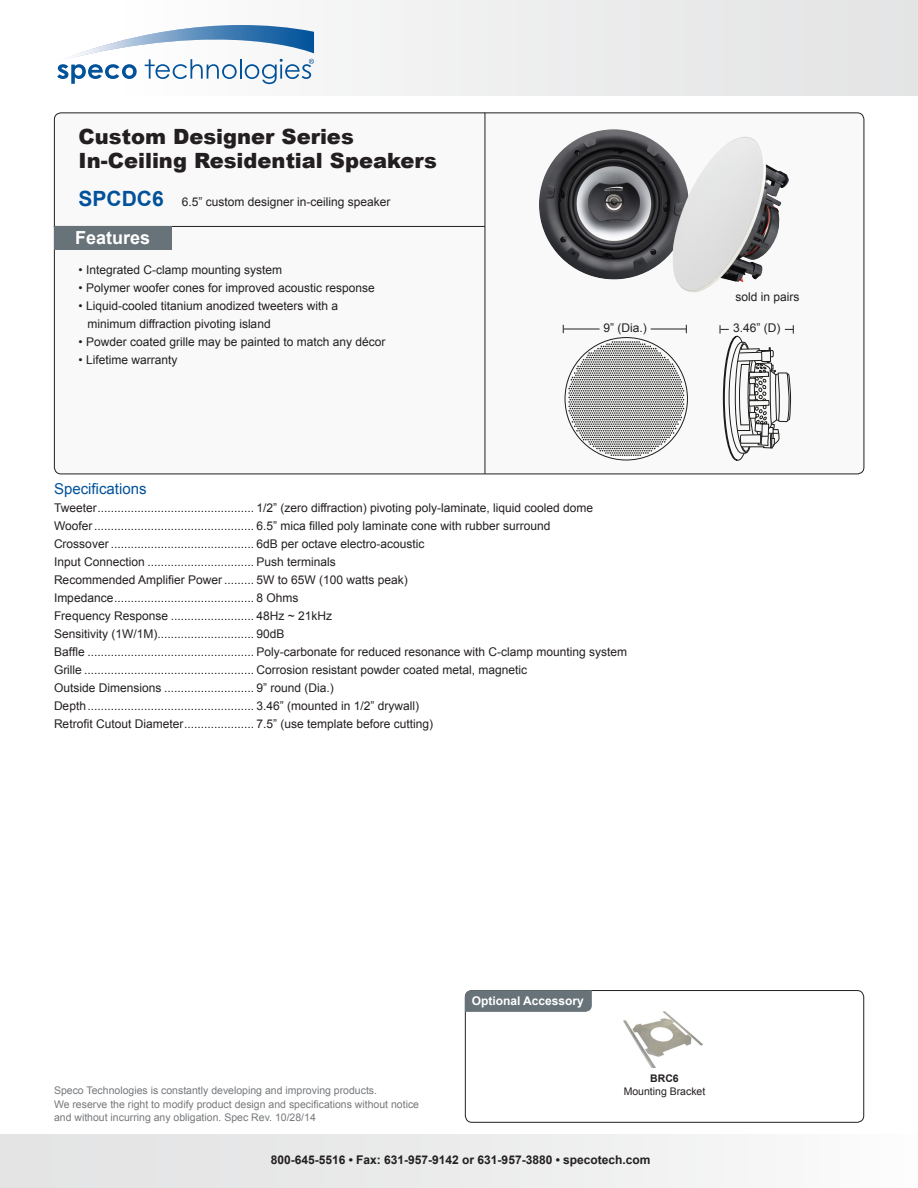
<style>
.page{position:relative;width:918px;height:1188px;background:#fff}
.page>*{position:absolute;margin:0;border:0;box-sizing:border-box;transform-origin:0 0}
.PRODUCT_NAME{font:900 21px "Arial";color:#231f20}
.t1{font:700 18px "Arial";color:#fff}
.DESCRIPTIONS{font:15px "Arial";color:#01529b}
.DESCRIPTIONS-2{font:12px "Arial";color:#231f20}
.model_number{font:12px "Arial";color:#231f20}
.ADDRESS{font:700 12px "Arial";color:#231f20}
.t2{font:700 12px "Arial";color:#fff}
.t3{font:10.5px "Arial";color:#76787b}
.t4{font:10.5px "Arial";color:#231f20}
.t5{font:700 10.5px "Arial";color:#231f20}
.s1{font-weight:700;font-size:21px;color:#01529b}
</style>
<div class="page">
<div style="left:465px;top:990px;width:399px;height:133px;border:1px solid #231f20;border-radius:7px"></div>
<svg style="left:465px;top:990px;width:127px;height:22px;background:#68737a"></svg>
<div style="left:54px;top:113px;width:810px;height:361px;background:#f9f9f9;border-radius:7px"></div>
<div style="left:0;top:0;width:918px;height:96px;background:linear-gradient(to right,#fff,#e2e2e3)"></div>
<svg style="left:57px;top:25px;width:257px;height:59px"></svg>
<hr style="left:54px;top:226px;width:431px;height:1px;background:#231f20">
<hr style="left:485px;top:113px;width:1px;height:361px;background:#231f20">
<div style="left:54px;top:227px;width:118px;height:23px;background:#677279"></div>
<div style="left:0;top:1134px;width:918px;height:54px;background:linear-gradient(to right,#e0e1e2,#fafafa)"></div>
<img style="left:624px;top:1012px;width:79px;height:55px">
<img style="left:539px;top:129px;width:133px;height:150px">
<img style="left:672px;top:136px;width:117px;height:157px">
<svg style="left:568px;top:341px;width:116px;height:115px"></svg>
<hr style="left:651px;top:329px;width:35px;height:1px;background:#231f20">
<hr style="left:564px;top:329px;width:36px;height:1px;background:#231f20">
<svg style="left:720px;top:325px;width:74px;height:136px"></svg>
<p class="PRODUCT_NAME" style="left:79px;top:122px;width:277px">Custom Designer Series</p>
<p class="PRODUCT_NAME" style="left:79px;top:146px;width:360px">In-Ceiling Residential Speakers</p>
<p class="model_number" style="left:79px;top:194px;width:314px"><span class="s1">SPCDC6</span> 6.5” custom designer in-ceiling speaker</p>
<p class="t1" style="left:75px;top:226px;width:77px">Features</p>
<p class="model_number" style="left:79px;top:262px;width:205px">• Integrated C-clamp mounting system</p>
<p class="model_number" style="left:79px;top:280px;width:298px">• Polymer woofer cones for improved acoustic response</p>
<p class="model_number" style="left:79px;top:298px;width:261px">• Liquid-cooled titanium anodized tweeters with a</p>
<p class="model_number" style="left:88px;top:316px;width:185px">minimum diffraction pivoting island</p>
<p class="model_number" style="left:79px;top:334px;width:309px">• Powder coated grille may be painted to match any décor</p>
<p class="model_number" style="left:79px;top:352px;width:100px">• Lifetime warranty</p>
<p class="DESCRIPTIONS-2" style="left:735px;top:289px;width:66px">sold in pairs</p>
<p class="DESCRIPTIONS-2" style="left:603px;top:320px;width:45px">9” (Dia.)</p>
<p class="DESCRIPTIONS-2" style="left:733px;top:320px;width:49px">3.46” (D)</p>
<p class="DESCRIPTIONS" style="left:54px;top:479px;width:94px">Specifications</p>
<p class="DESCRIPTIONS-2" style="left:54px;top:500px;width:541px">Tweeter............................................... 1/2” (zero diffraction) pivoting poly-laminate, liquid cooled dome</p>
<p class="DESCRIPTIONS-2" style="left:54px;top:518px;width:498px">Woofer................................................ 6.5” mica filled poly laminate cone with rubber surround</p>
<p class="DESCRIPTIONS-2" style="left:54px;top:536px;width:372px">Crossover ........................................... 6dB per octave electro-acoustic</p>
<p class="DESCRIPTIONS-2" style="left:54px;top:554px;width:283px">Input Connection ................................ Push terminals</p>
<p class="DESCRIPTIONS-2" style="left:54px;top:572px;width:355px">Recommended Amplifier Power ......... 5W to 65W (100 watts peak)</p>
<p class="DESCRIPTIONS-2" style="left:54px;top:590px;width:246px">Impedance.......................................... 8 Ohms</p>
<p class="DESCRIPTIONS-2" style="left:54px;top:608px;width:280px">Frequency Response ......................... 48Hz ~ 21kHz</p>
<p class="DESCRIPTIONS-2" style="left:54px;top:626px;width:232px">Sensitivity (1W/1M)............................. 90dB</p>
<p class="DESCRIPTIONS-2" style="left:54px;top:644px;width:575px">Baffle .................................................. Poly-carbonate for reduced resonance with C-clamp mounting system</p>
<p class="DESCRIPTIONS-2" style="left:54px;top:662px;width:475px">Grille ................................................... Corrosion resistant powder coated metal, magnetic</p>
<p class="DESCRIPTIONS-2" style="left:54px;top:680px;width:281px">Outside Dimensions ........................... 9” round (Dia.)</p>
<p class="DESCRIPTIONS-2" style="left:54px;top:698px;width:367px">Depth.................................................. 3.46” (mounted in 1/2” drywall)</p>
<p class="DESCRIPTIONS-2" style="left:54px;top:716px;width:381px">Retrofit Cutout Diameter..................... 7.5” (use template before cutting)</p>
<p class="t2" style="left:472px;top:993px;width:114px">Optional Accessory</p>
<p class="t5" style="left:650px;top:1072px;width:30px">BRC6</p>
<p class="t4" style="left:624px;top:1084px;width:83px">Mounting Bracket</p>
<p class="t3" style="left:54px;top:1083px;width:325px">Speco Technologies is constantly developing and improving products.</p>
<p class="t3" style="left:54px;top:1097px;width:367px">We reserve the right to modify product design and specifications without notice</p>
<p class="t3" style="left:54px;top:1110px;width:263px">and without incurring any obligation. Spec Rev. 10/28/14</p>
<p class="ADDRESS" style="left:271px;top:1152px;width:381px">800-645-5516 • Fax: 631-957-9142 or 631-957-3880 • specotech.com</p>
</div>
